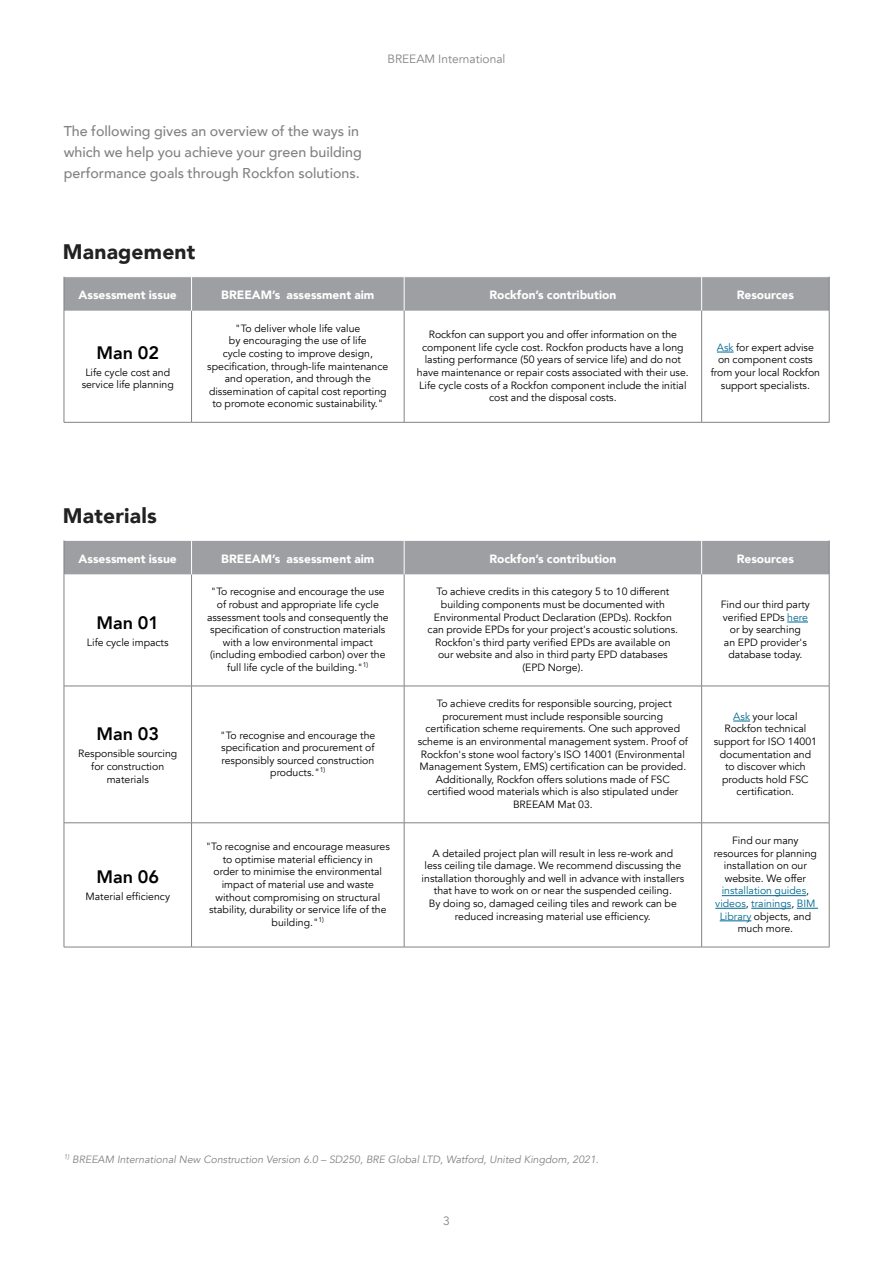
<style>
.page{position:relative;width:893px;height:1263px;background:#fff}
.page>*{position:absolute;margin:0;border:0;box-sizing:border-box;transform-origin:0 0}
.t1{font:900 21px "Avenir";letter-spacing:.01em;color:#222223}
.t2{font:800 18px "Avenir";color:#000}
.t3{font:500 14.25px/21px "Avenir";color:#808285}
.t4{font:900 12px "Avenir";color:#fff}
.t5{font:12px "Avenir";color:#808285}
.t6{font:10.5px/12.6px "Avenir";color:#000;text-align:center}
.t7{font:italic 10.5px "Avenir";color:#808285}
.s1{color:#006892}
</style>
<div class="page">
<div style="left:65px;top:277px;width:764px;height:34px;background:#9d9fa2"></div>
<hr style="left:404px;top:277px;width:1px;height:34px;background:#fff">
<hr style="left:701px;top:277px;width:1px;height:34px;background:#fff">
<hr style="left:64px;top:277px;width:1px;height:34px;background:#808285">
<hr style="left:829px;top:277px;width:1px;height:34px;background:#808285">
<hr style="left:64px;top:311px;width:1px;height:111px;background:#808285">
<hr style="left:191px;top:311px;width:1px;height:111px;background:#808285">
<hr style="left:64px;top:422px;width:128px;height:1px;background:#808285">
<hr style="left:192px;top:422px;width:212px;height:1px;background:#808285">
<hr style="left:404px;top:422px;width:298px;height:1px;background:#808285">
<hr style="left:404px;top:311px;width:1px;height:111px;background:#808285">
<hr style="left:701px;top:311px;width:1px;height:111px;background:#808285">
<hr style="left:829px;top:311px;width:1px;height:111px;background:#808285">
<hr style="left:702px;top:422px;width:127px;height:1px;background:#808285">
<hr style="left:191px;top:277px;width:1px;height:34px;background:#fff">
<svg style="left:717px;top:352px;width:17px;height:1px"></svg>
<div style="left:65px;top:541px;width:764px;height:33px;background:#9d9fa2"></div>
<hr style="left:404px;top:540px;width:1px;height:34px;background:#fff">
<hr style="left:701px;top:540px;width:1px;height:34px;background:#fff">
<hr style="left:64px;top:540px;width:1px;height:34px;background:#808285">
<hr style="left:829px;top:540px;width:1px;height:34px;background:#808285">
<hr style="left:64px;top:574px;width:1px;height:112px;background:#808285">
<hr style="left:64px;top:686px;width:1px;height:137px;background:#808285">
<hr style="left:64px;top:823px;width:1px;height:124px;background:#808285">
<hr style="left:191px;top:574px;width:1px;height:112px;background:#808285">
<hr style="left:191px;top:686px;width:1px;height:137px;background:#808285">
<hr style="left:191px;top:823px;width:1px;height:124px;background:#808285">
<hr style="left:64px;top:686px;width:128px;height:1px;background:#808285">
<hr style="left:192px;top:686px;width:212px;height:1px;background:#808285">
<hr style="left:404px;top:686px;width:298px;height:1px;background:#808285">
<hr style="left:64px;top:822px;width:128px;height:1px;background:#808285">
<hr style="left:192px;top:822px;width:212px;height:1px;background:#808285">
<hr style="left:404px;top:822px;width:298px;height:1px;background:#808285">
<hr style="left:64px;top:947px;width:128px;height:1px;background:#808285">
<hr style="left:192px;top:947px;width:212px;height:1px;background:#808285">
<hr style="left:404px;top:947px;width:298px;height:1px;background:#808285">
<hr style="left:404px;top:574px;width:1px;height:112px;background:#808285">
<hr style="left:701px;top:574px;width:1px;height:112px;background:#808285">
<hr style="left:404px;top:686px;width:1px;height:137px;background:#808285">
<hr style="left:701px;top:686px;width:1px;height:137px;background:#808285">
<hr style="left:404px;top:823px;width:1px;height:124px;background:#808285">
<hr style="left:701px;top:823px;width:1px;height:124px;background:#808285">
<hr style="left:829px;top:574px;width:1px;height:112px;background:#808285">
<hr style="left:829px;top:686px;width:1px;height:137px;background:#808285">
<hr style="left:829px;top:823px;width:1px;height:124px;background:#808285">
<hr style="left:702px;top:686px;width:127px;height:1px;background:#808285">
<hr style="left:702px;top:822px;width:127px;height:1px;background:#808285">
<hr style="left:702px;top:947px;width:127px;height:1px;background:#808285">
<hr style="left:191px;top:540px;width:1px;height:34px;background:#fff">
<svg style="left:787px;top:622px;width:21px;height:1px"></svg>
<svg style="left:733px;top:721px;width:17px;height:1px"></svg>
<hr style="left:722px;top:895px;width:84px;height:1px;background:#006892">
<hr style="left:715px;top:908px;width:31px;height:1px;background:#006892">
<hr style="left:751px;top:908px;width:40px;height:1px;background:#006892">
<svg style="left:797px;top:908px;width:21px;height:1px"></svg>
<hr style="left:720px;top:920px;width:31px;height:1px;background:#006892">
<h3 class="t3" style="left:64px;top:120px;width:300px">The following gives an overview of the ways in which we help you achieve your green building performance goals through Rockfon solutions.</h3>
<h1 class="t1" style="left:63px;top:234px;width:134px">Management</h1>
<p class="t5" style="left:387px;top:52px;width:120px">BREEAM International</p>
<p class="t4" style="left:79px;top:285px;width:100px">Assessment issue</p>
<p class="t4" style="left:221px;top:285px;width:155px">BREEAM’s assessment aim</p>
<p class="t4" style="left:489px;top:285px;width:129px">Rockfon’s contribution</p>
<p class="t4" style="left:737px;top:285px;width:59px">Resources</p>
<h2 class="t2" style="left:96px;top:338px;width:64px">Man 02</h2>
<p class="t6" style="left:82px;top:366px;width:94px">Life cycle cost and service life planning</p>
<p class="t6" style="left:207px;top:322px;width:183px">"To deliver whole life value<br>by encouraging the use of life<br>cycle costing to improve design, specification, through-life maintenance and operation, and through the dissemination of capital cost reporting to promote economic sustainability."</p>
<p class="t6" style="left:417px;top:328px;width:273px">Rockfon can support you and offer information on the component life cycle cost. Rockfon products have a long lasting performance (50 years of service life) and do not have maintenance or repair costs associated with their use.<br>Life cycle costs of a Rockfon component include the initial cost and the disposal costs.</p>
<p class="t6" style="left:711px;top:341px;width:111px"><span class="s1">Ask</span> for expert advise on component costs from your local Rockfon support specialists.</p>
<h1 class="t1" style="left:63px;top:498px;width:95px">Materials</h1>
<p class="t4" style="left:79px;top:548px;width:100px">Assessment issue</p>
<p class="t4" style="left:221px;top:548px;width:155px">BREEAM’s assessment aim</p>
<p class="t4" style="left:489px;top:548px;width:129px">Rockfon’s contribution</p>
<p class="t4" style="left:737px;top:548px;width:59px">Resources</p>
<h2 class="t2" style="left:96px;top:608px;width:64px">Man 01</h2>
<p class="t6" style="left:87px;top:636px;width:83px">Life cycle impacts</p>
<h2 class="t2" style="left:96px;top:720px;width:64px">Man 03</h2>
<p class="t6" style="left:78px;top:747px;width:100px">Responsible sourcing for construction materials</p>
<h2 class="t2" style="left:96px;top:863px;width:64px">Man 06</h2>
<p class="t6" style="left:85px;top:890px;width:86px">Material efficiency</p>
<p class="t6" style="left:207px;top:586px;width:183px">"To recognise and encourage the use of robust and appropriate life cycle assessment tools and consequently the specification of construction materials with a low environmental impact (including embodied carbon) over the full life cycle of the building."<sup>1)</sup></p>
<p class="t6" style="left:428px;top:586px;width:252px">To achieve credits in this category 5 to 10 different building components must be documented with Environmental Product Declaration (EPDs). Rockfon can provide EPDs for your project's acoustic solutions.<br>Rockfon's third party verified EPDs are available on our website and also in third party EPD databases (EPD Norge).</p>
<p class="t6" style="left:220px;top:729px;width:157px">"To recognise and encourage the specification and procurement of responsibly sourced construction products."<sup>1)</sup></p>
<p class="t6" style="left:418px;top:697px;width:272px">To achieve credits for responsible sourcing, project procurement must include responsible sourcing certification scheme requirements. One such approved scheme is an environmental management system. Proof of Rockfon's stone wool factory's ISO 14001 (Environmental Management System, EMS) certification can be provided.<br>Additionally, Rockfon offers solutions made of FSC certified wood materials which is also stipulated under BREEAM Mat 03.</p>
<p class="t6" style="left:206px;top:840px;width:186px">"To recognise and encourage measures to optimise material efficiency in<br>order to minimise the environmental impact of material use and waste without compromising on structural stability, durability or service life of the building."<sup>1)</sup></p>
<p class="t6" style="left:422px;top:847px;width:264px">A detailed project plan will result in less re-work and<br>less ceiling tile damage. We recommend discussing the installation thoroughly and well in advance with installers that have to work on or near the suspended ceiling.<br>By doing so, damaged ceiling tiles and rework can be reduced increasing material use efficiency.</p>
<p class="t6" style="left:721px;top:598px;width:91px">Find our third party verified EPDs <span class="s1">here </span>or by searching<br>an EPD provider's database today.</p>
<p class="t6" style="left:714px;top:710px;width:105px"><span class="s1">Ask</span> your local<br>Rockfon technical support for ISO 14001 documentation and to discover which products hold FSC certification.</p>
<p class="t6" style="left:714px;top:834px;width:105px">Find our many resources for planning installation on our website. We offer <span class="s1">installation guides</span>, <span class="s1">videos</span>, <span class="s1">trainings</span>, <span class="s1">BIM<br>Library</span> objects, and much more.</p>
<p class="t7" style="left:64px;top:1153px;width:536px"><sup>1)</sup> BREEAM International New Construction Version 6.0 – SD250, BRE Global LTD, Watford, United Kingdom, 2021.</p>
<p class="t5" style="left:443px;top:1213px;width:8px">3</p>
</div>
